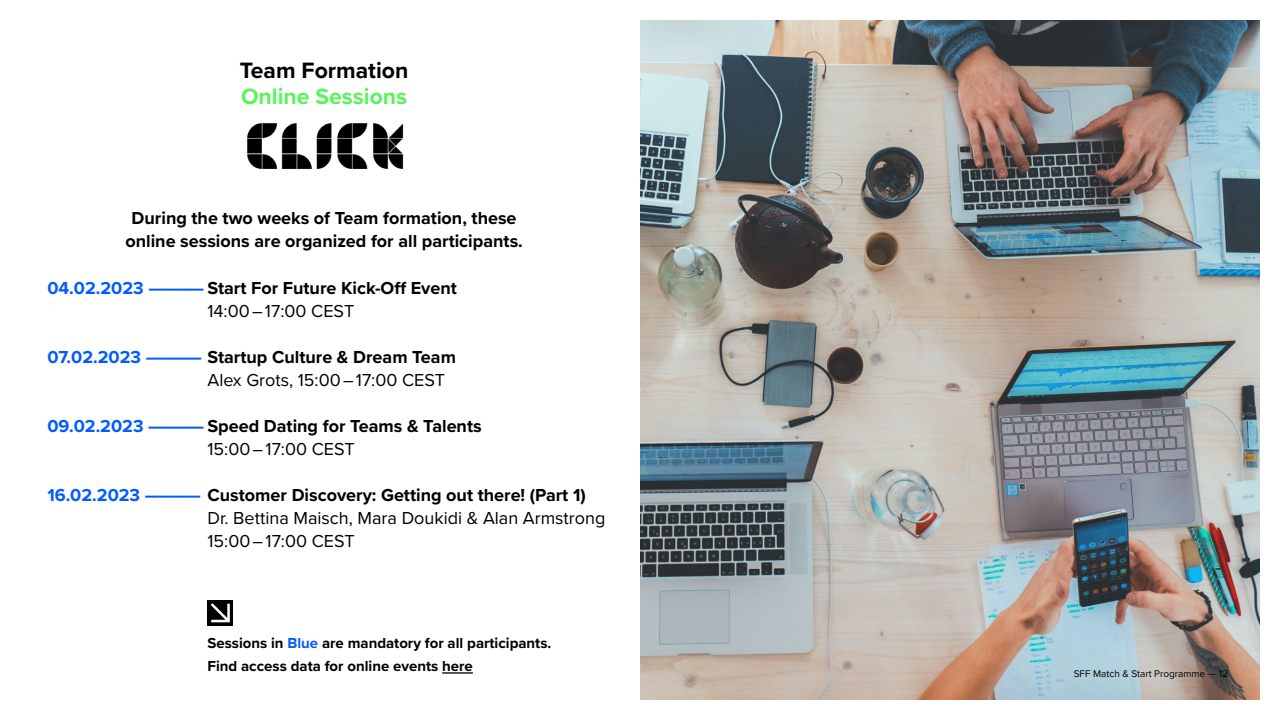
<style>
.page{position:relative;width:1280px;height:720px;background:#fff}
.page>*{position:absolute;margin:0;border:0;box-sizing:border-box;transform-origin:0 0}
.t1{font:700 23px "Proxima Nova";color:#5af35b}
.t2{font:700 23px "Proxima Nova";color:#000}
.t3{font:700 18px/23px "Proxima Nova";color:#000;text-align:center}
.t4{font:18px/23px "Proxima Nova";color:#000}
.t5{font:700 15px/23px "Proxima Nova";color:#000}
.t6{font:10px "Proxima Nova";color:#000}
.s1{color:#025bff}
</style>
<div class="page">
<hr style="left:442px;top:672px;width:31px;height:2px;background:#000">
<img style="left:640px;top:20px;width:620px;height:680px">
<img style="left:247px;top:123px;width:157px;height:46px">
<div style="left:208px;top:600px;width:25px;height:26px;background:#000"></div>
<svg style="left:211px;top:603px;width:19px;height:19px"></svg>
<p class="t2" style="left:240px;top:53px;width:170px">Team Formation</p>
<p class="t1" style="left:241px;top:79px;width:168px">Online Sessions</p>
<p class="t3" style="left:125px;top:206px;width:399px">During the two weeks of Team formation, these online sessions are organized for all participants.</p>
<p class="t3" style="left:47px;top:276px;width:411px"><span class="s1">04.02.2023 ————</span> Start For Future Kick-Off Event</p>
<p class="t4" style="left:208px;top:299px;width:148px">14:00 – 17:00 CEST</p>
<p class="t3" style="left:47px;top:345px;width:410px"><span class="s1">07.02.2023 ————</span> Startup Culture &amp; Dream Team</p>
<p class="t4" style="left:208px;top:368px;width:239px">Alex Grots, 15:00 – 17:00 CEST</p>
<p class="t3" style="left:47px;top:414px;width:436px"><span class="s1">09.02.2023 ————</span> Speed Dating for Teams &amp; Talents</p>
<p class="t4" style="left:208px;top:437px;width:149px">15:00 – 17:00 CEST</p>
<p class="t3" style="left:47px;top:483px;width:540px"><span class="s1">16.02.2023 ————</span> Customer Discovery: Getting out there! (Part 1)</p>
<p class="t4" style="left:208px;top:506px;width:399px">Dr. Bettina Maisch, Mara Doukidi &amp; Alan Armstrong<br>15:00 – 17:00 CEST</p>
<p class="t5" style="left:208px;top:631px;width:345px">Sessions in <span class="s1">Blue</span> are mandatory for all participants.<br>Find access data for online events here</p>
<p class="t6" style="left:1074px;top:667px;width:156px">SFF Match &amp; Start Programme — 12</p>
</div>
